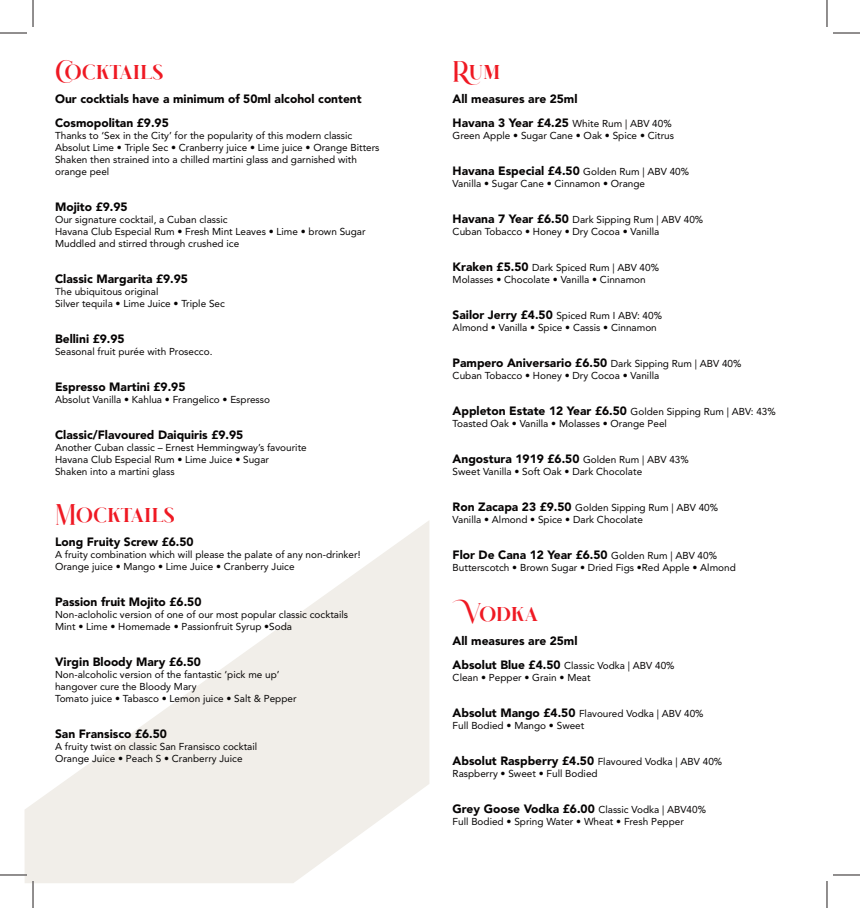
<style>
.page{position:relative;width:860px;height:908px;background:#fff}
.page>*{position:absolute;margin:0;border:0;box-sizing:border-box;transform-origin:0 0}
.t1{font:20px "glimmeroflight";color:#ef1923}
.t2{font:900 12px/24px "Avenir LT Std";color:#060404}
.t3{font:10px/12px "Avenir LT Std";color:#060404}
.s1{font-weight:400;font-size:10px}
.s2{font-weight:900;font-size:12px}
</style>
<div class="page">
<svg style="left:24px;top:521px;width:405px;height:362px;fill:#f1eee9"></svg>
<hr style="left:0;top:874px;width:27px;height:2px;background:#fff">
<hr style="left:32px;top:881px;width:2px;height:27px;background:#fff">
<svg style="left:0;top:33px;width:27px;height:1px"></svg>
<svg style="left:833px;top:33px;width:27px;height:1px"></svg>
<svg style="left:0;top:875px;width:27px;height:1px"></svg>
<svg style="left:33px;top:0;width:1px;height:27px"></svg>
<svg style="left:33px;top:881px;width:1px;height:27px"></svg>
<svg style="left:826px;top:0;width:2px;height:27px"></svg>
<svg style="left:826px;top:875px;width:34px;height:33px"></svg>
<h1 class="t1" style="left:55px;top:61px;width:110px">Cocktails</h1>
<p class="t2" style="left:55px;top:87px;width:308px">Our cocktials have a minimum of 50ml alcohol content<br>Cosmopolitan £9.95</p>
<p class="t3" style="left:55px;top:130px;width:326px">Thanks to ‘Sex in the City’ for the popularity of this modern classic Absolut Lime • Triple Sec • Cranberry juice • Lime juice • Orange Bitters Shaken then strained into a chilled martini glass and garnished with orange peel</p>
<p class="t2" style="left:55px;top:195px;width:74px">Mojito £9.95</p>
<p class="t3" style="left:55px;top:214px;width:312px">Our signature cocktail, a Cuban classic<br>Havana Club Especial Rum • Fresh Mint Leaves • Lime • brown Sugar<br>Muddled and stirred through crushed ice</p>
<p class="t2" style="left:55px;top:267px;width:134px">Classic Margarita £9.95</p>
<p class="t3" style="left:55px;top:286px;width:171px">The ubiquitous original<br>Silver tequila • Lime Juice • Triple Sec</p>
<p class="t2" style="left:55px;top:327px;width:71px">Bellini £9.95</p>
<p class="t3" style="left:55px;top:346px;width:159px">Seasonal fruit purée with Prosecco.</p>
<p class="t2" style="left:55px;top:375px;width:132px">Espresso Martini £9.95</p>
<p class="t3" style="left:55px;top:394px;width:216px">Absolut Vanilla • Kahlua • Frangelico • Espresso</p>
<p class="t2" style="left:55px;top:423px;width:190px">Classic/Flavoured Daiquiris £9.95</p>
<p class="t3" style="left:55px;top:442px;width:253px">Another Cuban classic – Ernest Hemmingway’s favourite<br>Havana Club Especial Rum • Lime Juice • Sugar<br>Shaken into a martini glass</p>
<h1 class="t1" style="left:55px;top:504px;width:121px">Mocktails</h1>
<p class="t2" style="left:55px;top:530px;width:140px">Long Fruity Screw £6.50</p>
<p class="t3" style="left:55px;top:549px;width:307px">A fruity combination which will please the palate of any non-drinker!<br>Orange juice • Mango • Lime Juice • Cranberry Juice</p>
<p class="t2" style="left:55px;top:590px;width:148px">Passion fruit Mojito £6.50</p>
<p class="t3" style="left:55px;top:609px;width:294px">Non-acloholic version of one of our most popular classic cocktails<br>Mint • Lime • Homemade • Passionfruit Syrup •Soda</p>
<p class="t2" style="left:55px;top:650px;width:147px">Virgin Bloody Mary £6.50</p>
<p class="t3" style="left:55px;top:669px;width:243px">Non-alcoholic version of the fantastic ‘pick me up’ hangover cure the Bloody Mary<br>Tomato juice • Tabasco • Lemon juice • Salt &amp; Pepper</p>
<p class="t2" style="left:55px;top:722px;width:113px">San Fransisco £6.50</p>
<p class="t3" style="left:55px;top:741px;width:204px">A fruity twist on classic San Fransisco cocktail<br>Orange Juice • Peach S • Cranberry Juice</p>
<h1 class="t1" style="left:452px;top:61px;width:49px">Ru m</h1>
<p class="t2" style="left:452px;top:87px;width:221px">All measures are 25ml<br>Havana 3 Year £4.25 <span class="s1">White Rum | ABV 40%</span></p>
<p class="t3" style="left:452px;top:130px;width:223px">Green Apple • Sugar Cane • Oak • Spice • Citrus</p>
<p class="t2" style="left:452px;top:159px;width:238px">Havana Especial £4.50 <span class="s1">Golden Rum | ABV 40%</span></p>
<p class="t3" style="left:452px;top:178px;width:194px">Vanilla • Sugar Cane • Cinnamon • Orange</p>
<p class="t3" style="left:452px;top:214px;width:252px"><span class="s2">Havana 7 Year £6.50</span> Dark Sipping Rum | ABV 40%<br>Cuban Tobacco • Honey • Dry Cocoa • Vanilla</p>
<p class="t3" style="left:452px;top:262px;width:208px"><span class="s2">Kraken £5.50</span> Dark Spiced Rum | ABV 40%<br>Molasses • Chocolate • Vanilla • Cinnamon</p>
<p class="t3" style="left:452px;top:310px;width:211px"><span class="s2">Sailor Jerry £4.50</span> Spiced Rum I ABV: 40%<br>Almond • Vanilla • Spice • Cassis • Cinnamon</p>
<p class="t2" style="left:452px;top:351px;width:290px">Pampero Aniversario £6.50 <span class="s1">Dark Sipping Rum | ABV 40%</span></p>
<p class="t3" style="left:452px;top:370px;width:208px">Cuban Tobacco • Honey • Dry Cocoa • Vanilla</p>
<p class="t2" style="left:452px;top:399px;width:325px">Appleton Estate 12 Year £6.50 <span class="s1">Golden Sipping Rum | ABV: 43%</span></p>
<p class="t3" style="left:452px;top:418px;width:216px">Toasted Oak • Vanilla • Molasses • Orange Peel</p>
<p class="t2" style="left:452px;top:447px;width:238px">Angostura 1919 £6.50 <span class="s1">Golden Rum | ABV 43%</span></p>
<p class="t3" style="left:452px;top:466px;width:191px">Sweet Vanilla • Soft Oak • Dark Chocolate</p>
<p class="t3" style="left:452px;top:502px;width:267px"><span class="s2">Ron Zacapa 23 £9.50</span> Golden Sipping Rum | ABV 40%<br>Vanilla • Almond • Spice • Dark Chocolate</p>
<p class="t2" style="left:452px;top:543px;width:266px">Flor De Cana 12 Year £6.50 <span class="s1">Golden Rum | ABV 40%</span></p>
<p class="t3" style="left:452px;top:562px;width:285px">Butterscotch • Brown Sugar • Dried Figs •Red Apple • Almond</p>
<h1 class="t1" style="left:452px;top:602px;width:87px">Vodka</h1>
<p class="t2" style="left:452px;top:629px;width:126px">All measures are 25ml</p>
<p class="t3" style="left:452px;top:660px;width:223px"><span class="s2">Absolut Blue £4.50</span> Classic Vodka | ABV 40%<br>Clean • Pepper • Grain • Meat</p>
<p class="t3" style="left:452px;top:708px;width:252px"><span class="s2">Absolut Mango £4.50</span> Flavoured Vodka | ABV 40%<br>Full Bodied • Mango • Sweet</p>
<p class="t2" style="left:452px;top:749px;width:271px">Absolut Raspberry £4.50 <span class="s1">Flavoured Vodka | ABV 40%</span></p>
<p class="t3" style="left:452px;top:768px;width:147px">Raspberry • Sweet • Full Bodied</p>
<p class="t2" style="left:452px;top:797px;width:255px">Grey Goose Vodka £6.00 <span class="s1">Classic Vodka | ABV40%</span></p>
<p class="t3" style="left:452px;top:816px;width:233px">Full Bodied • Spring Water • Wheat • Fresh Pepper</p>
</div>
